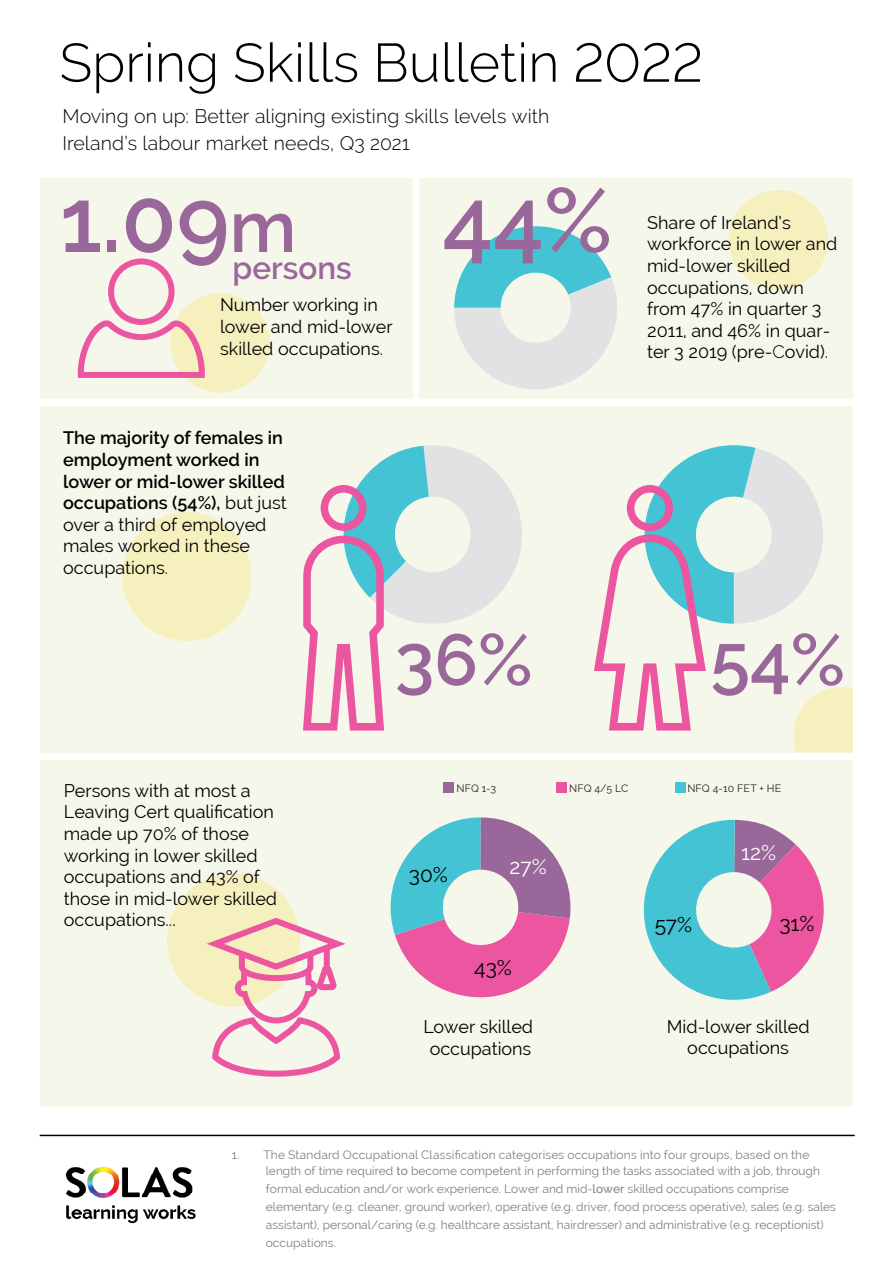
<style>
.page{position:relative;width:893px;height:1263px;background:#fff}
.page>*{position:absolute;margin:0;border:0;box-sizing:border-box;transform-origin:0 0}
.t1{font:600 90px "Raleway";color:#9a679a}
.t2{font:600 72px "Raleway";color:#9a679a}
.t3{font:300 54px "Raleway";color:#000}
.t4{font:600 31.5px "Raleway";color:#9a679a}
.t5{font:21px "Raleway";color:#000}
.t6{font:21px "Raleway";color:#fff}
.t7{font:300 19.5px/27px "Raleway";letter-spacing:.005em;color:#000}
.t8{font:18px/21.6px "Raleway";color:#000}
.t9{font:600 18px/21.6px "Raleway";color:#000}
.t10{font:12px/18px "Raleway";color:#808080}
.t11{font:10.5px "Raleway";letter-spacing:.015em;color:#231f20}
.s1{font-size:72px}
.s2{font-weight:400}
.s3{font-weight:300}
.s4{font-weight:500}
</style>
<div class="page">
<img style="left:39px;top:1134px;width:204px;height:90px">
<hr style="left:40px;top:1135px;width:815px;height:1px;background:#000">
<div style="left:40px;top:406px;width:813px;height:346px;background:#f5f7eb"></div>
<div style="left:40px;top:760px;width:813px;height:346px;background:#f5f7eb"></div>
<div style="left:420px;top:178px;width:433px;height:220px;background:#f5f7eb"></div>
<div style="left:40px;top:178px;width:373px;height:220px;background:#f5f7eb"></div>
<div style="left:170px;top:293px;width:100px;height:100px;background:#f6f0bf;border-radius:50%"></div>
<div style="left:729px;top:190px;width:99px;height:100px;background:#f6f0bf;border-radius:50%"></div>
<div style="left:122px;top:512px;width:130px;height:129px;background:#f6f0bf;border-radius:50%"></div>
<div style="left:167px;top:873px;width:133px;height:133px;background:#f6f0bf;border-radius:50%"></div>
<div style="left:108px;top:258px;width:67px;height:67px;border:6px solid #ec559f;border-radius:50%"></div>
<svg style="left:77px;top:315px;width:128px;height:66px"></svg>
<svg style="left:454px;top:226px;width:174px;height:173px"></svg>
<svg style="left:303px;top:445px;width:219px;height:285px"></svg>
<svg style="left:594px;top:445px;width:259px;height:307px"></svg>
<svg style="left:390px;top:817px;width:181px;height:181px"></svg>
<svg style="left:643px;top:820px;width:181px;height:180px"></svg>
<div style="left:443px;top:782px;width:10px;height:10px;background:#9a679a"></div>
<div style="left:557px;top:782px;width:10px;height:10px;background:#ec559f"></div>
<div style="left:675px;top:782px;width:11px;height:10px;background:#43c3d3"></div>
<svg style="left:198px;top:915px;width:148px;height:162px"></svg>
<h3 class="t3" style="left:60px;top:31px;width:645px">Spring Skills Bulletin 2022</h3>
<h3 class="t7" style="left:62px;top:103px;width:488px">Moving on up: Better aligning existing skills levels with<br>Ireland’s labour market needs, Q3 2021</h3>
<h1 class="t1" style="left:60px;top:169px;width:238px">1.09<span class="s1">m</span></h1>
<h1 class="t1" style="left:442px;top:169px;width:171px">44%</h1>
<h3 class="t4" style="left:233px;top:250px;width:121px">persons</h3>
<h3 class="t8" style="left:220px;top:294px;width:174px">Number working in lower and mid-lower skilled occupations.</h3>
<h3 class="t9" style="left:63px;top:427px;width:225px">The majority of females in employment worked in lower or mid-lower skilled occupations (54%), <span class="s2">but just over a third of employed males worked in these occupations.</span></h3>
<h3 class="t8" style="left:647px;top:212px;width:192px">Share of Ireland’s workforce in lower and mid-lower skilled occupations, down from 47% in quarter 3<br>2011, and 46% in quar&shy;ter 3 2019 (pre-<span class="s3">C</span>ovid).</h3>
<h3 class="t8" style="left:64px;top:780px;width:215px">Persons with at most a<br>Leaving Cert qualification made up 70% of those working in lower skilled occupations and 43% of those in mid-lower skilled occupations...</h3>
<h2 class="t2" style="left:395px;top:618px;width:139px">36%</h2>
<h2 class="t2" style="left:710px;top:618px;width:136px">54%</h2>
<p class="t11" style="left:456px;top:782px;width:41px">NFQ 1-3</p>
<p class="t11" style="left:569px;top:782px;width:61px">NFQ 4/5 LC</p>
<p class="t11" style="left:687px;top:782px;width:95px">NFQ 4-10 FET + HE</p>
<h3 class="t5" style="left:409px;top:863px;width:41px">30%</h3>
<h3 class="t6" style="left:510px;top:854px;width:39px">27%</h3>
<h3 class="t5" style="left:474px;top:955px;width:39px">43%</h3>
<h3 class="t5" style="left:655px;top:913px;width:39px">57%</h3>
<h3 class="t6" style="left:741px;top:840px;width:36px">12%</h3>
<h3 class="t5" style="left:779px;top:911px;width:37px">31%</h3>
<h3 class="t8" style="left:423px;top:1016px;width:111px;text-align:center">Lower skilled occupations</h3>
<h3 class="t8" style="left:667px;top:1015px;width:144px;text-align:center">Mid-lower skilled occupations</h3>
<p class="t10" style="left:266px;top:1147px;width:556px;line-height:15.9px;text-indent:-34px">1. The Standard Occupational Classification categorises occupations into four groups, based on the length of time required <span class="s4">to</span> become competent in performing the tasks associated with a job, through</p>
<p class="t10" style="left:266px;top:1180px;width:572px">formal education and/or work experience. Lower and mid-<span class="s4">lower</span> skilled occupations comprise elementary (e.g. cleaner, ground worker), operative (e.g. driver, food process operative), sales (e.g. sales assistant), personal/caring (e.g. healthcare assistant, hairdresser) and administrative (e.g. receptionist) occupations.</p>
</div>
